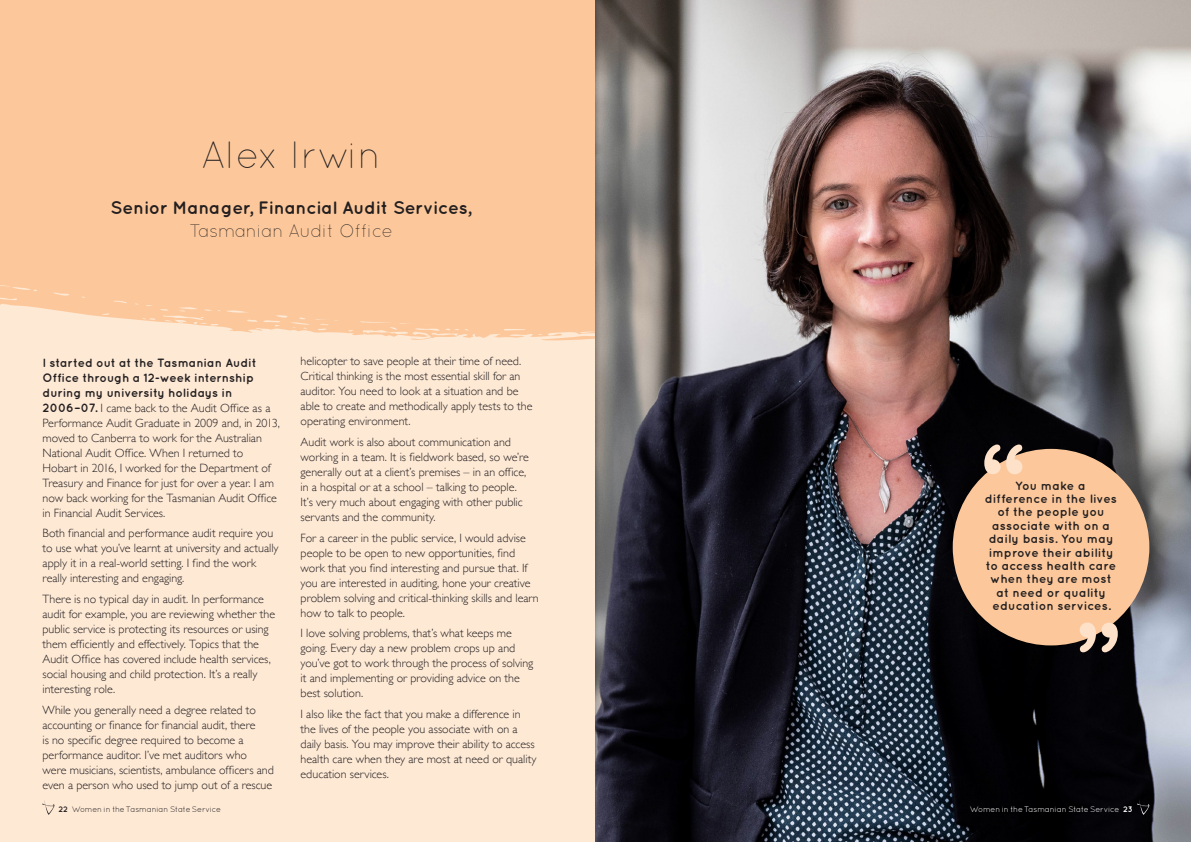
<style>
.page{position:relative;width:1191px;height:842px;background:#fff}
.page>*{position:absolute;margin:0;border:0;box-sizing:border-box;transform-origin:0 0}
.WT_page_head{font:300 38px "Quicksand";letter-spacing:-.01em;color:#231f20}
.WT_position{font:700 18px "Quicksand";letter-spacing:-.01em;color:#231f20}
.WT_organisation{font:300 18px "Quicksand";letter-spacing:-.01em;color:#231f20}
.WT_pullquote_small{font:700 12.2px/13.4px "Quicksand";letter-spacing:.005em;color:#231f20;text-align:center}
.WT_Body{font:300 12px/15px "Gill Sans";color:#231f20}
.t1{font:8px "Quicksand";letter-spacing:-.015em;color:#231f20}
.t2{font:8px "Quicksand";letter-spacing:-.015em;color:#fff}
.s1{font-family:"Quicksand";font-weight:700}
.s2{font-weight:700}
</style>
<div class="page">
<div style="left:0;top:0;width:595px;height:842px;background:#fee9d5"></div>
<div style="left:0;top:0;width:595px;height:262px;background:#fcc89b"></div>
<svg style="left:0;top:262px;width:595px;height:79px;fill:#fcc89b"></svg>
<img style="left:595px;top:0;width:596px;height:842px">
<div style="left:952px;top:449px;width:197px;height:196px;background:#fcc89b;border-radius:50%"></div>
<svg style="left:1079px;top:622px;width:38px;height:30px"></svg>
<svg style="left:984px;top:444px;width:38px;height:30px"></svg>
<svg style="left:1137px;top:799px;width:12px;height:15px"></svg>
<svg style="left:42px;top:800px;width:12px;height:14px"></svg>
<p class="WT_page_head" style="left:201px;top:133px;width:181px">Alex Irwin</p>
<p class="WT_position" style="left:111px;top:197px;width:362px">Senior Manager, Financial Audit Services,</p>
<p class="WT_organisation" style="left:189px;top:220px;width:205px">Tasmanian Audit Office</p>
<p class="WT_Body" style="left:43px;top:355px;width:239px"><span class="s1">I started out at the Tasmanian Audit Office through a 12-week internship during my university holidays in 2006–07.</span> I came back to the Audit Office as a Performance Audit Graduate in 2009 and, in 2013, moved to Canberra to work for the Australian National Audit Office. When I returned to Hobart in 2016, I worked for the Department of Treasury and Finance for just for over a year. I am now back working for the Tasmanian Audit Office in Financial Audit Services.</p>
<p class="WT_Body" style="left:43px;top:525px;width:237px">Both financial and performance audit require you to use what you’ve learnt at university and actually apply it in a real-world setting. I find the work really interesting and engaging.</p>
<p class="WT_Body" style="left:43px;top:591px;width:234px">There is no typical day in audit. In performance audit for example, you are reviewing whether the public service is protecting its resources or using them efficiently and effectively. Topics that the Audit Office has covered include health services, social housing and child protection. It’s a really interesting role.</p>
<p class="WT_Body" style="left:43px;top:702px;width:233px">While you generally need a degree related to accounting or finance for financial audit, there<br>is no specific degree required to become a performance auditor. I’ve met auditors who were musicians, scientists, ambulance officers and even a person who used to jump out of a rescue</p>
<p class="WT_Body" style="left:300px;top:353px;width:233px">helicopter to save people at their time of need.<br>Critical thinking is the most essential skill for an auditor. You need to look at a situation and be able to create and methodically apply tests to the operating environment.</p>
<p class="WT_Body" style="left:300px;top:434px;width:230px">Audit work is also about communication and working in a team. It is fieldwork based, so we’re generally out at a client’s premises – in an office, in a hospital or at a school – talking to people.<br>It’s very much about engaging with other public servants and the community.</p>
<p class="WT_Body" style="left:300px;top:530px;width:240px">For a career in the public service, I would advise people to be open to new opportunities, find work that you find interesting and pursue that. If you are interested in auditing, hone your creative problem solving and critical-thinking skills and learn how to talk to people.</p>
<p class="WT_Body" style="left:300px;top:625px;width:234px">I love solving problems, that’s what keeps me going. Every day a new problem crops up and you’ve got to work through the process of solving it and implementing or providing advice on the best solution.</p>
<p class="WT_Body" style="left:300px;top:706px;width:237px">I also like the fact that you make a difference in the lives of the people you associate with on a daily basis. You may improve their ability to access health care when they are most at need or quality education services.</p>
<p class="WT_pullquote_small" style="left:984px;top:478px;width:134px">You make a difference in the lives of the people you associate with on a daily basis. You may improve their ability to access health care when they are most at need or quality education services.</p>
<p class="t1" style="left:58px;top:804px;width:164px"><span class="s2">22</span> Women in the Tasmanian State Service</p>
<p class="t2" style="left:969px;top:804px;width:164px">Women in the Tasmanian State Service <span class="s2">23</span></p>
</div>
